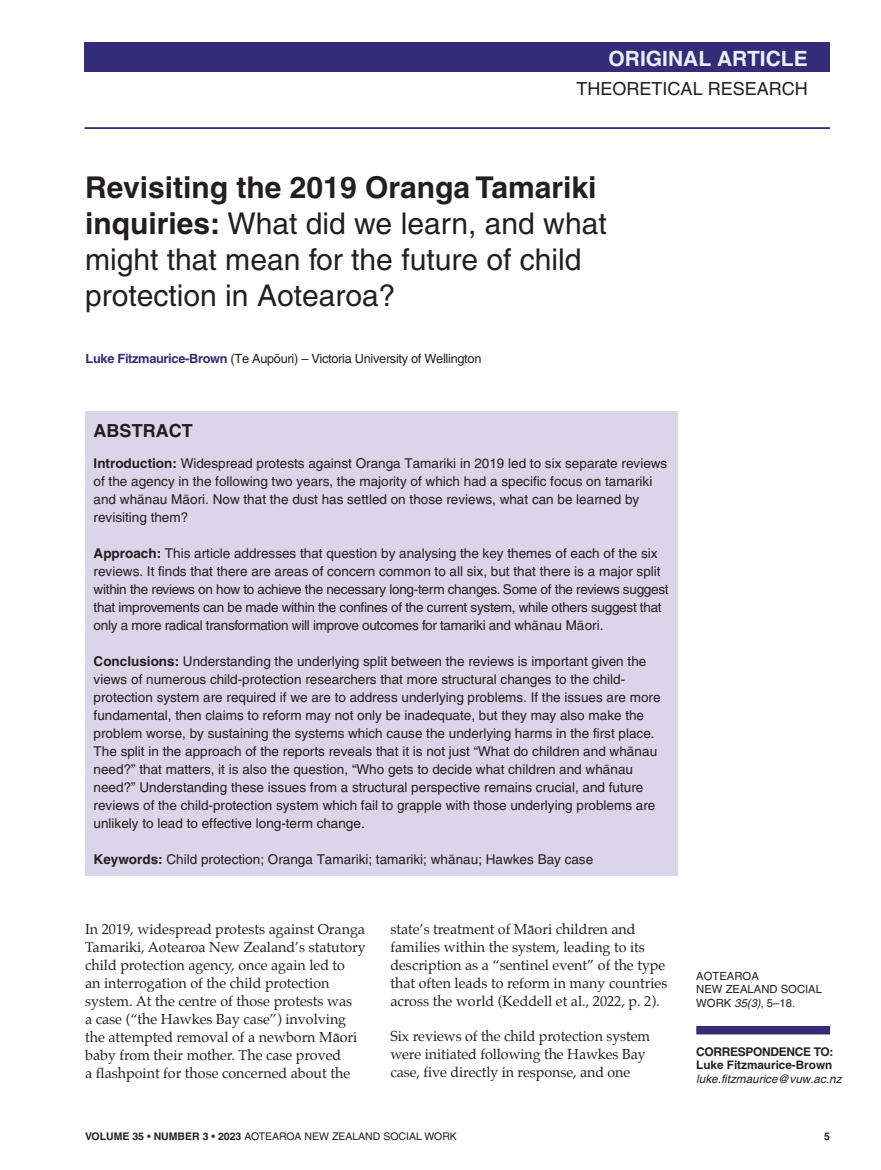
<style>
.page{position:relative;width:881px;height:1170px;background:#fff}
.page>*{position:absolute;margin:0;border:0;box-sizing:border-box;transform-origin:0 0}
.t1{font:30px/36px "Helvetica";color:#231f20}
.t2{font:700 21px "Helvetica";color:#edebf5}
.t3{font:18px "Helvetica";color:#231f20}
.t4{font:700 18px "Helvetica";color:#231f20}
.t5{font:14.25px/18px "Palatino";color:#231f20}
.t6{font:13.5px/18px "Helvetica";color:#231f20}
.t7{font:13.5px/18px "Helvetica";letter-spacing:-.02em;color:#231f20}
.t8{font:12.75px "Helvetica";letter-spacing:-.025em;color:#231f20}
.t9{font:700 12px "Helvetica";letter-spacing:-.03em;color:#231f20}
.t10{font:italic 11.7px "Helvetica";color:#231f20}
.t11{font:700 11.7px "Helvetica";color:#231f20}
.t12{font:11.25px/13.5px "Helvetica";color:#231f20}
.t13{font:10.5px "Helvetica";color:#231f20}
.t14{font:700 10.5px "Helvetica";color:#231f20}
.s1{font-weight:700}
.s2{font-weight:700;color:#352c79}
.s3{font-style:italic}
</style>
<div class="page">
<div style="left:85px;top:43px;width:744px;height:29px;background:#352c79"></div>
<hr style="left:85px;top:127px;width:744px;height:2px;background:#352c79">
<div style="left:696px;top:1025px;width:133px;height:9px;background:#352c79"></div>
<div style="left:85px;top:411px;width:592px;height:465px;background:#dad5e8"></div>
<h2 class="t2" style="left:608px;top:50px;width:201px">ORIGINAL ARTICLE</h2>
<h3 class="t3" style="left:576px;top:82px;width:233px">THEORETICAL RESEARCH</h3>
<h1 class="t1" style="left:85px;top:172px;width:523px"><span class="s1">Revisiting the 2019 Oranga Tamariki inquiries:</span> What did we learn, and what might that mean for the future of child protection in Aotearoa?</h1>
<p class="t8" style="left:86px;top:353px;width:397px"><span class="s2">Luke Fitzmaurice-Brown</span> (Te Aupo¯uri) – Victoria University of Wellington</p>
<h3 class="t4" style="left:94px;top:424px;width:100px">ABSTRACT</h3>
<p class="t6" style="left:94px;top:455px;width:575px"><span class="s1">Introduction:</span> Widespread protests against Oranga Tamariki in 2019 led to six separate reviews of the agency in the following two years, the majority of which had a specific focus on tamariki and wha¯nau Ma¯ori. Now that the dust has settled on those reviews, what can be learned by revisiting them?</p>
<p class="t7" style="left:94px;top:545px;width:576px"><span class="s1">Approach:</span> This article addresses that question by analysing the key themes of each of the six reviews. It finds that there are areas of concern common to all six, but that there is a major split within the reviews on how to achieve the necessary long-term changes. Some of the reviews suggest that improvements can be made within the confines of the current system, while others suggest that only a more radical transformation will improve outcomes for tamariki and wha¯nau Ma¯ori.</p>
<p class="t6" style="left:94px;top:653px;width:568px"><span class="s1">Conclusions:</span> Understanding the underlying split between the reviews is important given the views of numerous child-protection researchers that more structural changes to the child&shy;protection system are required if we are to address underlying problems. If the issues are more fundamental, then claims to reform may not only be inadequate, but they may also make the problem worse, by sustaining the systems which cause the underlying harms in the first place.<br>The split in the approach of the reports reveals that it is not just “What do children and wha¯nau need?” that matters, it is also the question, “Who gets to decide what children and wha¯nau need?” Understanding these issues from a structural perspective remains crucial, and future reviews of the child-protection system which fail to grapple with those underlying problems are unlikely to lead to effective long-term change.</p>
<p class="t6" style="left:94px;top:851px;width:501px"><span class="s1">Keywords:</span> Child protection; Oranga Tamariki; tamariki; wha¯nau; Hawkes Bay case</p>
<p class="t5" style="left:85px;top:921px;width:282px">In 2019, widespread protests against Oranga Tamariki, Aotearoa New Zealand’s statutory child protection agency, once again led to<br>an interrogation of the child protection system. At the centre of those protests was<br>a case (“the Hawkes Bay case”) involving the attempted removal of a newborn Māori baby from their mother. The case proved<br>a flashpoint for those concerned about the</p>
<p class="t5" style="left:390px;top:921px;width:278px">state’s treatment of Māori children and families within the system, leading to its description as a “sentinel event” of the type that often leads to reform in many countries across the world (Keddell et al., 2022, p. 2).</p>
<p class="t5" style="left:390px;top:1028px;width:261px">Six reviews of the child protection system were initiated following the Hawkes Bay case, five directly in response, and one</p>
<p class="t13" style="left:85px;top:1132px;width:373px"><span class="s1">VOLUME 35</span> <span class="s2">•</span> <span class="s1">NUMBER 3</span> <span class="s2">•</span> <span class="s1">2023</span> AOTEAROA NEW ZEALAND SOCIAL WORK</p>
<p class="t12" style="left:696px;top:970px;width:127px">AOTEAROA<br>NEW ZEALAND SOCIAL<br>WORK <span class="s3">35(3)</span>, 5–18.</p>
<p class="t9" style="left:696px;top:1046px;width:139px">CORRESPONDENCE TO:</p>
<p class="t11" style="left:696px;top:1060px;width:137px">Luke Fitzmaurice-Brown</p>
<p class="t10" style="left:696px;top:1074px;width:147px">luke.fitzmaurice@vuw.ac.nz</p>
<p class="t14" style="left:823px;top:1132px;width:7px">5</p>
</div>
